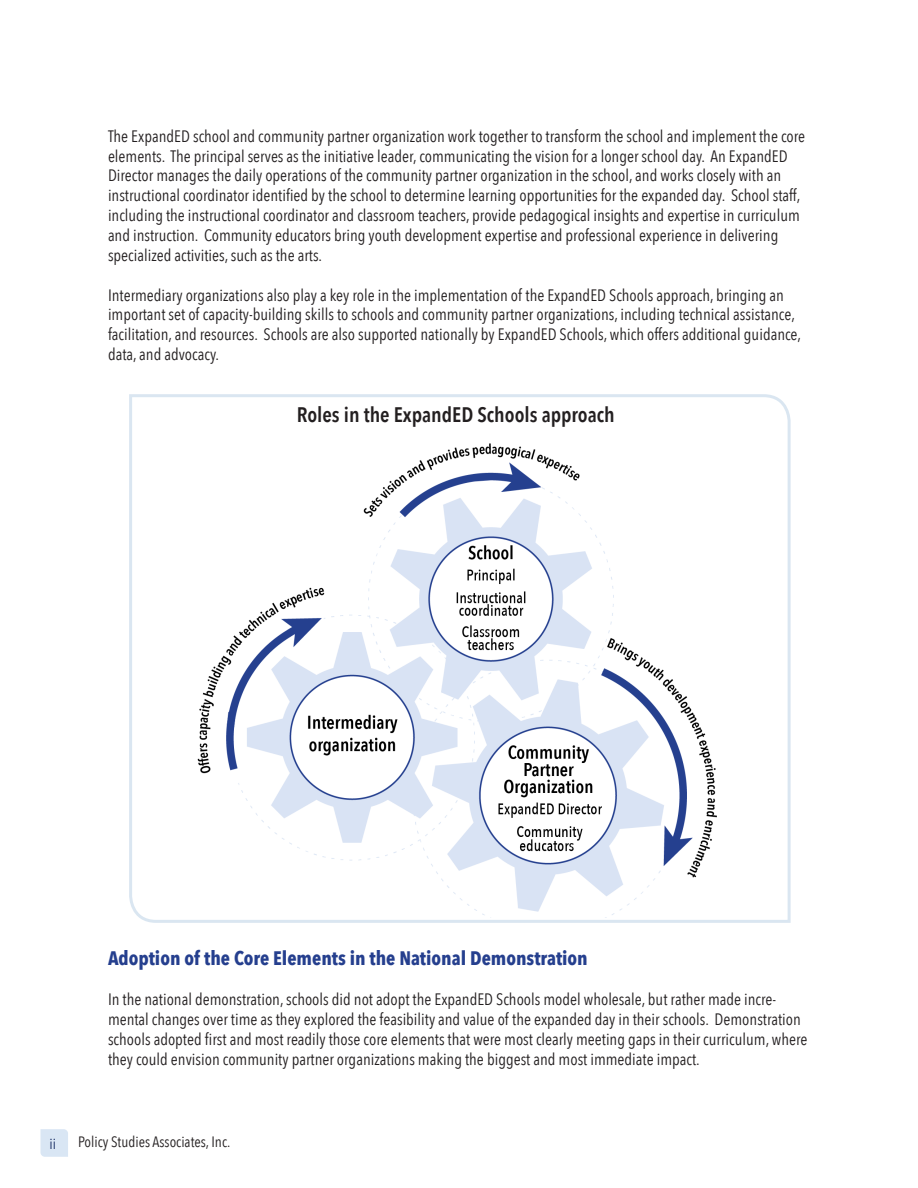
<style>
.page{position:relative;width:918px;height:1188px;background:#fff}
.page>*{position:absolute;margin:0;border:0;box-sizing:border-box;transform-origin:0 0}
.t1{font:600 21px "Avenir Next Condensed";color:#231f20}
.t2{font:700 19.5px "Avenir Next Condensed";color:#253f8e}
.t3{font:16.5px/19.8px "Avenir Next Condensed";color:#231f20}
.t4{font:15px "Avenir Next Condensed";color:#231f20}
.t5{font:15px "Avenir Next Condensed";color:#1f3368}
</style>
<div class="page">
<svg style="left:40px;top:1129px;width:28px;height:28px"></svg>
<svg style="left:129px;top:394px;width:662px;height:529px"></svg>
<img style="left:191px;top:438px;width:549px;height:480px">
<p class="t3" style="left:108px;top:127px;width:699px">The ExpandED school and community partner organization work together to transform the school and implement the core elements. The principal serves as the initiative leader, communicating the vision for a longer school day. An ExpandED Director manages the daily operations of the community partner organization in the school, and works closely with an instructional coordinator identified by the school to determine learning opportunities for the expanded day. School staff, including the instructional coordinator and classroom teachers, provide pedagogical insights and expertise in curriculum and instruction. Community educators bring youth development expertise and professional experience in delivering specialized activities, such as the arts.</p>
<p class="t3" style="left:108px;top:285px;width:695px">Intermediary organizations also play a key role in the implementation of the ExpandED Schools approach, bringing an important set of capacity-building skills to schools and community partner organizations, including technical assistance, facilitation, and resources. Schools are also supported nationally by ExpandED Schools, which offers additional guidance, data, and advocacy.</p>
<p class="t1" style="left:297px;top:401px;width:320px">Roles in the ExpandED Schools approach</p>
<p class="t2" style="left:108px;top:946px;width:481px">Adoption of the Core Elements in the National Demonstration</p>
<p class="t3" style="left:108px;top:990px;width:701px">In the national demonstration, schools did not adopt the ExpandED Schools model wholesale, but rather made incre&shy;mental changes over time as they explored the feasibility and value of the expanded day in their schools. Demonstration schools adopted first and most readily those core elements that were most clearly meeting gaps in their curriculum, where they could envision community partner organizations making the biggest and most immediate impact.</p>
<p class="t5" style="left:50px;top:1134px;width:8px">ii</p>
<p class="t4" style="left:78px;top:1132px;width:154px">Policy Studies Associates, Inc.</p>
</div>
